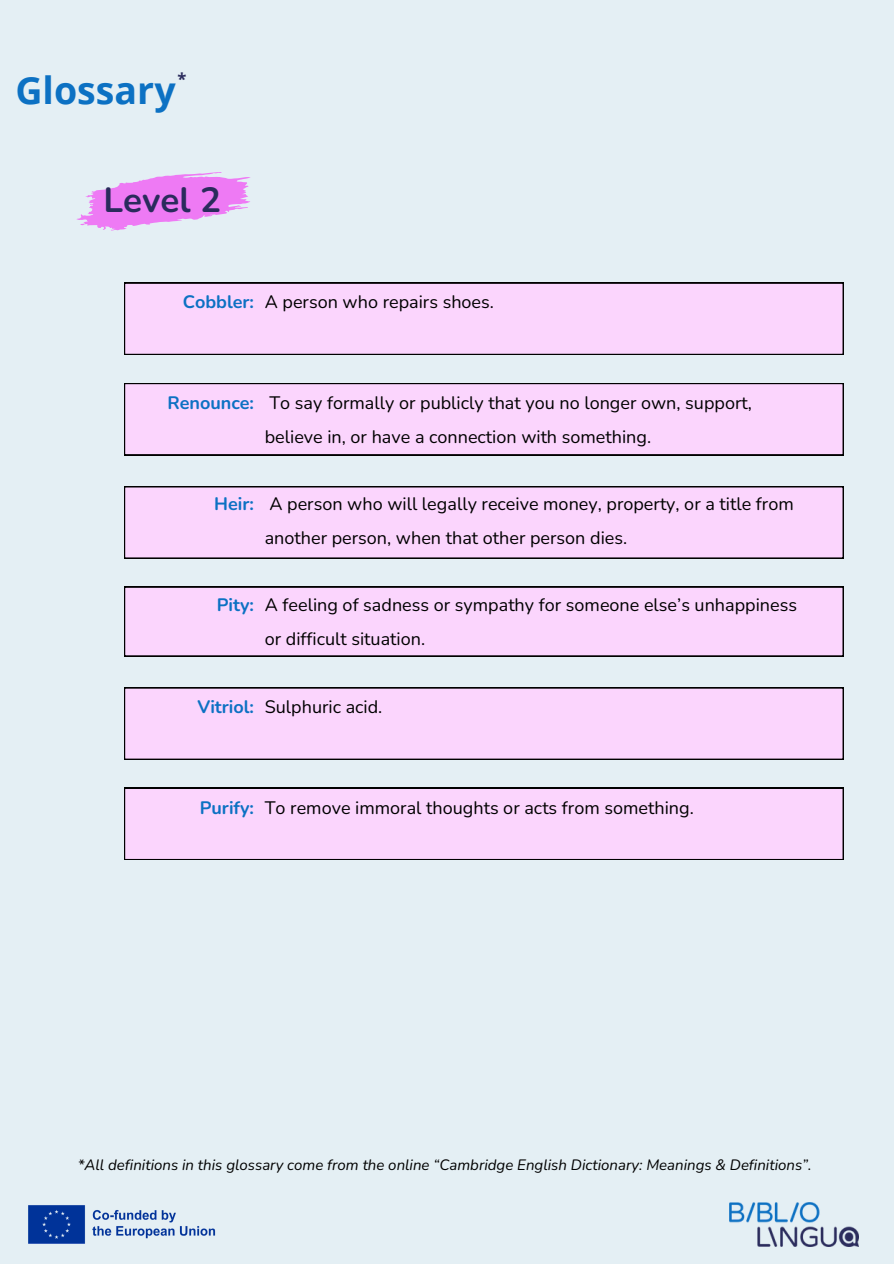
<style>
.page{position:relative;width:894px;height:1264px;background:#fff}
.page>*{position:absolute;margin:0;border:0;box-sizing:border-box;transform-origin:0 0}
.t1{font:700 37.5px "Open Sans";color:#0c71c3}
.t2{font:700 34.95px "Nunito";color:#2a2b5c}
.t3{font:18px/33.8px "Nunito";color:#000}
.t4{font:700 18px "Nunito";color:#0c71c3}
.t5{font:700 16.5px "Open Sans";color:#2a2b5c}
.t6{font:italic 15px "Nunito";color:#000}
</style>
<div class="page">
<div style="left:0;top:0;width:893px;height:1263px;background:#e4eff4"></div>
<svg style="left:76px;top:172px;width:174px;height:58px"></svg>
<div style="left:124px;top:787px;width:719px;height:72px;background:#fbd5fd"></div>
<div style="left:124px;top:687px;width:719px;height:72px;background:#fbd5fd"></div>
<div style="left:124px;top:586px;width:719px;height:70px;background:#fbd5fd"></div>
<div style="left:124px;top:486px;width:719px;height:72px;background:#fbd5fd"></div>
<div style="left:124px;top:283px;width:719px;height:72px;background:#fbd5fd"></div>
<div style="left:124px;top:383px;width:719px;height:72px;background:#fbd5fd"></div>
<img style="left:28px;top:1205px;width:188px;height:39px">
<img style="left:729px;top:1202px;width:128px;height:44px">
<h2 class="t5" style="left:177px;top:68px;width:10px">*</h2>
<p class="t1" style="left:15px;top:64px;width:162px">Glossary</p>
<h1 class="t2" style="left:104px;top:176px;width:119px">Level 2</h1>
<p class="t4" style="left:183px;top:289px;width:73px">Cobbler:</p>
<h3 class="t3" style="left:265px;top:285px;width:231px">A person who repairs shoes.</h3>
<h1 class="t4" style="left:167px;top:390px;width:88px">Renounce:</h1>
<h3 class="t3" style="left:265px;top:386px;width:488px">To say formally or publicly that you no longer own, support, believe in, or have a connection with something.</h3>
<h2 class="t4" style="left:214px;top:492px;width:41px">Heir:</h2>
<h3 class="t3" style="left:265px;top:487px;width:530px">A person who will legally receive money, property, or a title from another person, when that other person dies.</h3>
<h2 class="t4" style="left:217px;top:593px;width:39px">Pity:</h2>
<h3 class="t3" style="left:265px;top:588px;width:533px">A feeling of sadness or sympathy for someone else’s unhappiness or difficult situation.</h3>
<h2 class="t4" style="left:197px;top:694px;width:58px">Vitriol:</h2>
<h3 class="t3" style="left:265px;top:690px;width:119px">Sulphuric acid.</h3>
<h2 class="t4" style="left:200px;top:795px;width:56px">Purify:</h2>
<h3 class="t3" style="left:265px;top:791px;width:430px">To remove immoral thoughts or acts from something.</h3>
<h2 class="t6" style="left:78px;top:1154px;width:735px">*All definitions in this glossary come from the online “Cambridge English Dictionary: Meanings &amp; Definitions”.</h2>
</div>
